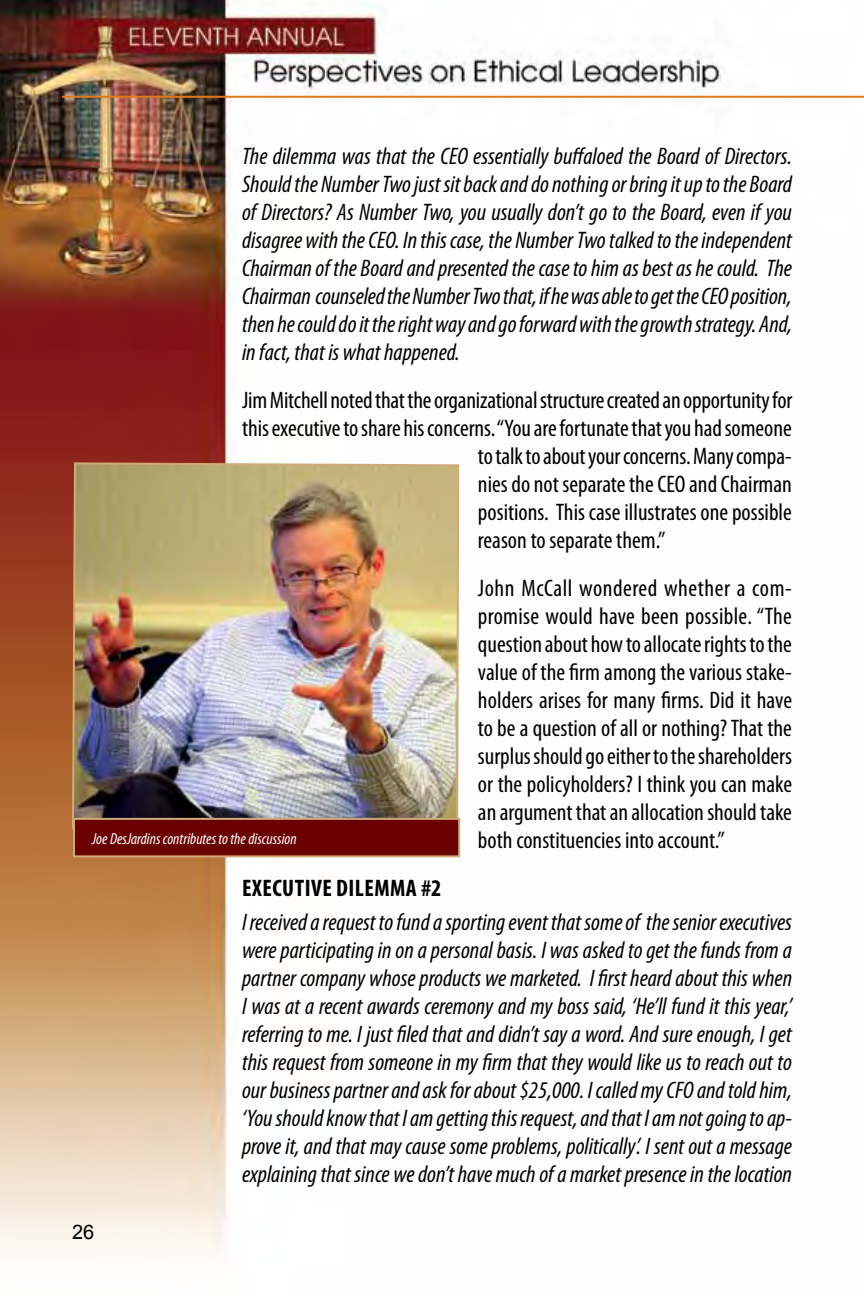
<style>
.page{position:relative;width:864px;height:1296px;background:#fff}
.page>*{position:absolute;margin:0;border:0;box-sizing:border-box;transform-origin:0 0}
.t1{font:italic condensed 24px/28px "Myriad Pro";color:#000;text-align:justify}
.t2{font:condensed 24px/28px "Myriad Pro";color:#000;text-align:justify}
.t3{font:700 condensed 24px "Myriad Pro";letter-spacing:.02em;color:#000}
.t4{font:20px "Arial";color:#000}
.t5{font:italic condensed 16px "Myriad Pro";color:#fff}
</style>
<div class="page">
<img style="left:0;top:0;width:864px;height:1256px">
<hr style="left:62px;top:96px;width:802px;height:2px;background:#df7a1c">
<img style="left:71px;top:461px;width:389px;height:370px">
<div style="left:73px;top:818px;width:387px;height:39px;background:#6b0000;border:2px solid #cfab7a"></div>
<p class="t1" style="left:242px;top:142px;width:552px">The dilemma was that the CEO essentially buffaloed the Board of Directors.<br>Should the Number Two just sit back and do nothing or bring it up to the Board of Directors? As Number Two, you usually don’t go to the Board, even if you disagree with the CEO. In this case, the Number Two talked to the independent Chairman of the Board and presented the case to him as best as he could. The Chairman counseled the Number Two that, if he was able to get the CEO position, then he could do it the right way and go forward with the growth strategy. And, in fact, that is what happened.</p>
<p class="t2" style="left:242px;top:386px;width:552px">Jim Mitchell noted that the organizational structure created an opportunity for</p>
<p class="t2" style="left:242px;top:414px;width:551px">this executive to share his concerns. “You are fortunate that you had someone</p>
<p class="t2" style="left:478px;top:442px;width:315px">to talk to about your concerns. Many compa-</p>
<p class="t2" style="left:478px;top:470px;width:315px">nies do not separate the CEO and Chairman</p>
<p class="t2" style="left:478px;top:498px;width:315px">positions. This case illustrates one possible</p>
<p class="t2" style="left:478px;top:526px;width:189px">reason to separate them.”</p>
<p class="t2" style="left:478px;top:574px;width:316px">John McCall wondered whether a com&shy;promise would have been possible. “The question about how to allocate rights to the value of the firm among the various stake&shy;holders arises for many firms. Did it have to be a question of all or nothing? That the surplus should go either to the shareholders or the policyholders? I think you can make an argument that an allocation should take both constituencies into account.”</p>
<p class="t3" style="left:242px;top:873px;width:23px">EXECUTI</p>
<p class="t3" style="left:311px;top:873px;width:39px">VE DILEMMA</p>
<p class="t3" style="left:421px;top:873px;width:22px">#2</p>
<p class="t1" style="left:242px;top:908px;width:552px">I received a request to fund a sporting event that some of the senior executives were participating in on a personal basis. I was asked to get the funds from a partner company whose products we marketed. I first heard about this when I was at a recent awards ceremony and my boss said, ‘He’ll fund it this year,’ referring to me. I just filed that and didn’t say a word. And sure enough, I get this request from someone in my firm that they would like us to reach out to our business partner and ask for about $25,000. I called my CFO and told him, ‘You should know that I am getting this request, and that I am not going to ap&shy;prove it, and that may cause some problems, politically’. I sent out a message explaining that since we don’t have much of a market presence in the location</p>
<p class="t5" style="left:92px;top:829px;width:206px">Joe DesJardins contributes to the discussion</p>
<p class="t4" style="left:72px;top:1218px;width:24px">26</p>
</div>
